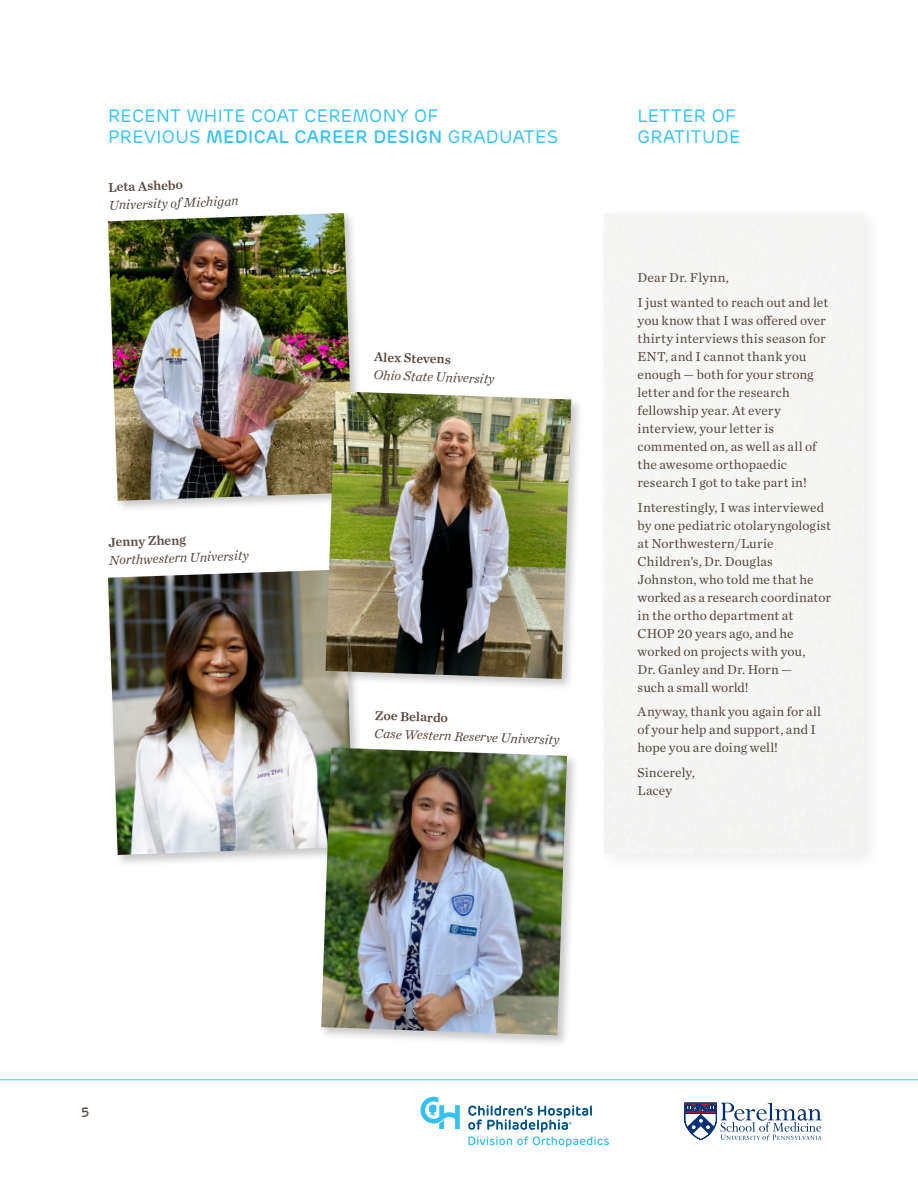
<style>
.page{position:relative;width:918px;height:1188px;background:#fff}
.page>*{position:absolute;margin:0;border:0;box-sizing:border-box;transform-origin:0 0}
.subhead_tier_1{font:18px/21.6px "Rubrik";letter-spacing:.02em;color:#35c1ef}
.t1{font:13.5px/18px "Chronicle Text G1";letter-spacing:.01em;color:#55473c}
.t2{font:italic 13.5px/18px "Chronicle Text G1";color:#55473c}
.t3{font:500 13.5px "Rubrik";color:#55473c}
.s1{font-weight:500}
.s2{font-family:"Chronicle Text G1 Semi";font-style:normal}
</style>
<div class="page">
<hr style="left:0;top:1080px;width:918px;height:1px;background:#35c1ef">
<svg style="left:684px;top:1103px;width:138px;height:39px"></svg>
<svg style="left:420px;top:1097px;width:40px;height:32px"></svg>
<svg style="left:468px;top:1105px;width:141px;height:42px"></svg>
<div style="left:105px;top:567px;width:261px;height:300px;background:#231f20;opacity:.25"></div>
<img style="left:108px;top:569px;width:246px;height:286px">
<div style="left:105px;top:211px;width:261px;height:302px;background:#231f20;opacity:.25"></div>
<img style="left:108px;top:213px;width:246px;height:288px">
<div style="left:323px;top:389px;width:261px;height:302px;background:#231f20;opacity:.25"></div>
<img style="left:326px;top:391px;width:245px;height:288px">
<div style="left:319px;top:745px;width:260px;height:302px;background:#231f20;opacity:.25"></div>
<img style="left:321px;top:748px;width:246px;height:287px">
<p class="subhead_tier_1" style="left:108px;top:104px;width:451px">RECENT WHITE COAT CEREMONY OF<br>PREVIOUS <span class="s1">MEDICAL CAREER DESIGN</span> GRADUATES</p>
<p class="t2" style="left:108px;top:177px;width:131px;rotate:-2deg"><span class="s2">Leta Ashebo<br></span>University of Michigan</p>
<p class="t2" style="left:108px;top:532px;width:142px;rotate:-2deg"><span class="s2">Jenny Zheng<br></span>Northwestern University</p>
<p class="t2" style="left:375px;top:347px;width:123px;rotate:2deg"><span class="s2">Alex Stevens<br></span>Ohio State University</p>
<p class="t2" style="left:375px;top:705px;width:187px;rotate:2deg"><span class="s2">Zoe Belardo<br></span>Case Western Reserve University</p>
<p class="subhead_tier_1" style="left:638px;top:104px;width:104px">LETTER OF<br>GRATITUDE</p>
<p class="t1" style="left:638px;top:268px;width:93px">Dear Dr. Flynn,</p>
<p class="t1" style="left:638px;top:293px;width:192px">I just wanted to reach out and let you know that I was offered over thirty interviews this season for<br>ENT, and I cannot thank you enough — both for your strong letter and for the research fellowship year. At every interview, your letter is commented on, as well as all of the awesome orthopaedic research I got to take part in!</p>
<p class="t1" style="left:638px;top:497px;width:195px">Interestingly, I was interviewed by one pediatric otolaryngologist at Northwestern/Lurie<br>Children’s, Dr. Douglas<br>Johnston, who told me that he worked as a research coordinator in the ortho department at<br>CHOP 20 years ago, and he worked on projects with you,<br>Dr. Ganley and Dr. Horn —<br>such a small world!</p>
<p class="t1" style="left:638px;top:702px;width:185px">Anyway, thank you again for all of your help and support, and I hope you are doing well!</p>
<p class="t1" style="left:638px;top:763px;width:59px">Sincerely,<br>Lacey</p>
<p class="t3" style="left:81px;top:1104px;width:10px">5</p>
</div>
